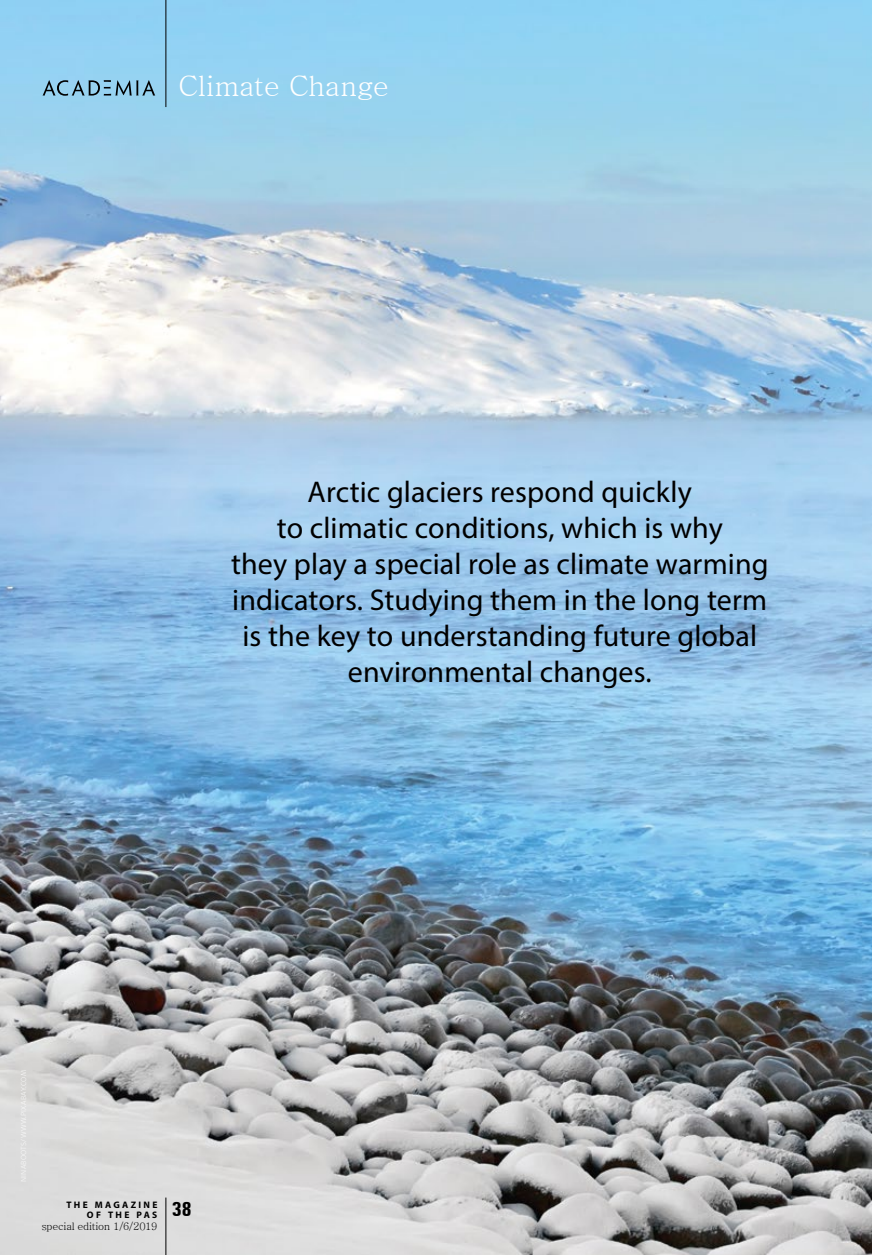
<style>
.page{position:relative;width:872px;height:1255px;background:#fff}
.page>*{position:absolute;margin:0;border:0;box-sizing:border-box;transform-origin:0 0}
.t1{font:30px/36px "Myriad Pro";letter-spacing:.005em;color:#000;text-align:center}
.t2{font:28.5px "Batang";letter-spacing:-.005em;color:#fff}
.t3{font:700 condensed 21px "Unitus TEE";color:#000}
.t4{font:10.5px "Batang";letter-spacing:-.025em;color:#000}
.t5{font:700 9.45px/10.5px "Myriad Pro";letter-spacing:.245em;color:#000;text-align:right}
</style>
<div class="page">
<img style="left:0;top:0;width:872px;height:1254px">
<hr style="left:165px;top:0;width:1px;height:107px;background:#000">
<hr style="left:165px;top:1197px;width:1px;height:57px;background:#000">
<svg style="left:43px;top:80px;width:112px;height:16px;background:#729eb6"></svg>
<p class="t2" style="left:179px;top:71px;width:212px">Climate Change</p>
<p class="t1" style="left:231px;top:473px;width:539px">Arctic glaciers respond quickly<br>to climatic conditions, which is why<br>they play a special role as climate warming indicators. Studying them in the long term is the key to understanding future global environmental changes.</p>
<p class="t5" style="left:67px;top:1198px;width:92px">THE MAGAZINE<br>OF THE PAS</p>
<p class="t4" style="left:41px;top:1221px;width:117px">special edition 1/6/2019</p>
<p class="t3" style="left:172px;top:1196px;width:21px">38</p>
</div>
